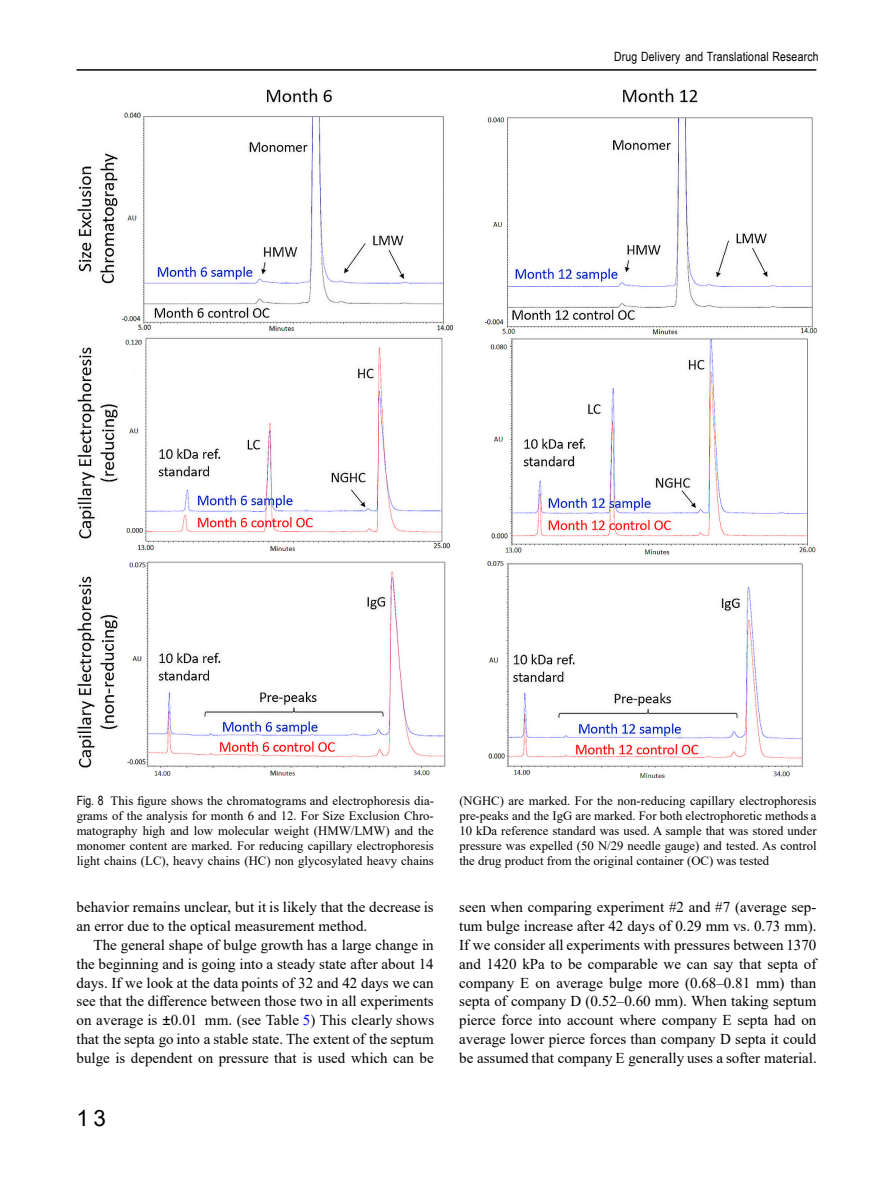
<style>
.page{position:relative;width:893px;height:1187px;background:#fff}
.page>*{position:absolute;margin:0;border:0;box-sizing:border-box;transform-origin:0 0}
.t1{font:22.5px "Arial";color:#000}
.t2{font:15px/18.8px "Times New Roman";color:#000;text-align:justify}
.t3{font:12.75px/15px "Times New Roman";color:#000;text-align:justify}
.t4{font:12.75px "Arial Narrow";letter-spacing:.015em;color:#000}
.s1{font-family:"Arial Narrow"}
.s2{font-family:"Arial"}
.s3{color:#00f}
</style>
<div class="page">
<hr style="left:77px;top:69px;width:739px;height:2px;background:#000">
<img style="left:77px;top:87px;width:740px;height:690px">
<p class="t4" style="left:614px;top:51px;width:206px">Drug Delivery and Translational Research</p>
<p class="t3" style="left:77px;top:794px;width:359px"><span class="s1">Fig. 8</span> This figure shows the chromatograms and electrophoresis dia&shy;grams of the analysis for month 6 and 12. For Size Exclusion Chro&shy;matography high and low molecular weight (HMW/LMW) and the monomer content are marked. For reducing capillary electrophoresis light chains (LC), heavy chains (HC) non glycosylated heavy chains</p>
<p class="t3" style="left:459px;top:794px;width:359px">(NGHC) are marked. For the non-reducing capillary electrophoresis pre-peaks and the IgG are marked. For both electrophoretic methods a 10 kDa reference standard was used. A sample that was stored under pressure was expelled (50 N/29 needle gauge) and tested. As control the drug product from the original container (OC) was tested</p>
<p class="t2" style="left:77px;top:899px;width:359px">behavior remains unclear, but it is likely that the decrease is an error due to the optical measurement method.</p>
<p class="t2" style="left:77px;top:937px;width:359px;text-indent:17px">The general shape of bulge growth has a large change in the beginning and is going into a steady state after about 14 days. If we look at the data points of 32 and 42 days we can see that the difference between those two in all experiments on average is <span class="s2">±</span>0.01 mm. (see Table <span class="s3">5</span>) This clearly shows that the septa go into a stable state. The extent of the septum bulge is dependent on pressure that is used which can be</p>
<h1 class="t1" style="left:77px;top:1109px;width:31px">1 3</h1>
<p class="t2" style="left:459px;top:899px;width:359px">seen when comparing experiment #2 and #7 (average sep&shy;tum bulge increase after 42 days of 0.29 mm vs. 0.73 mm).<br>If we consider all experiments with pressures between 1370 and 1420 kPa to be comparable we can say that septa of company E on average bulge more (0.68–0.81 mm) than septa of company D (0.52–0.60 mm). When taking septum pierce force into account where company E septa had on average lower pierce forces than company D septa it could be assumed that company E generally uses a softer material.</p>
</div>
